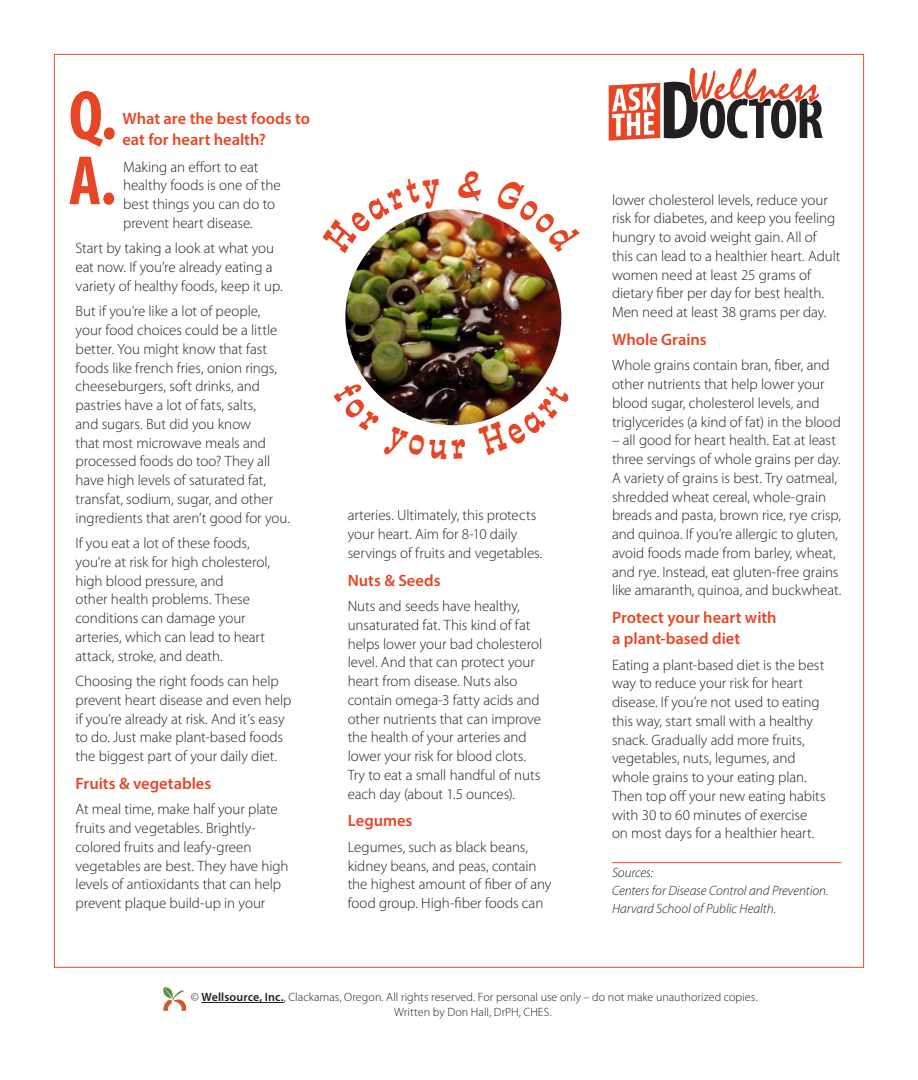
<style>
.page{position:relative;width:918px;height:1080px;background:#fff}
.page>*{position:absolute;margin:0;border:0;box-sizing:border-box;transform-origin:0 0}
.t1{font:700 condensed 70.5px "Myriad Pro";color:#e64625}
.t2{font:600 16.5px/21px "Myriad Pro";color:#e64625}
.t3{font:300 15px/18.8px "Myriad Pro";letter-spacing:-.005em;color:#231f20}
.t4{font:italic 300 13.5px/18px "Myriad Pro";color:#231f20}
.t5{font:300 12px/15px "Myriad Pro";letter-spacing:.005em;color:#231f20;text-align:center}
.s1{font-weight:600}
</style>
<div class="page">
<svg style="left:609px;top:53px;width:214px;height:88px"></svg>
<img style="left:345px;top:209px;width:216px;height:216px;border-radius:108px">
<hr style="left:612px;top:862px;width:230px;height:1px;background:#e64625">
<hr style="left:201px;top:1002px;width:83px;height:1px;background:#231f20">
<svg style="left:163px;top:987px;width:23px;height:24px"></svg>
<svg style="left:365px;top:379px;width:101px;height:47px"></svg>
<svg style="left:478px;top:383px;width:61px;height:40px"></svg>
<img style="left:365px;top:210px;width:77px;height:45px">
<svg style="left:495px;top:217px;width:45px;height:36px"></svg>
<h1 class="t1" style="left:69px;top:72px;width:50px">Q.</h1>
<p class="t2" style="left:122px;top:108px;width:189px">What are the best foods to eat for heart health?</p>
<h1 class="t1" style="left:69px;top:137px;width:49px">A.</h1>
<p class="t3" style="left:123px;top:157px;width:159px">Making an effort to eat healthy foods is one of the best things you can do to prevent heart disease.</p>
<p class="t3" style="left:76px;top:239px;width:209px">Start by taking a look at what you eat now. If you’re already eating a variety of healthy foods, keep it up.</p>
<p class="t3" style="left:76px;top:302px;width:216px">But if you’re like a lot of people, your food choices could be a little better. You might know that fast foods like french fries, onion rings, cheeseburgers, soft drinks, and pastries have a lot of fats, salts,<br>and sugars. But did you know<br>that most microwave meals and processed foods do too? They all have high levels of saturated fat, transfat, sodium, sugar, and other ingredients that aren’t good for you.</p>
<p class="t3" style="left:76px;top:534px;width:196px">If you eat a lot of these foods, you’re at risk for high cholesterol, high blood pressure, and<br>other health problems. These conditions can damage your arteries, which can lead to heart attack, stroke, and death.</p>
<p class="t3" style="left:76px;top:672px;width:217px">Choosing the right foods can help prevent heart disease and even help if you’re already at risk. And it’s easy to do. Just make plant-based foods the biggest part of your daily diet.</p>
<p class="t2" style="left:76px;top:772px;width:137px">Fruits &amp; vegetables</p>
<p class="t3" style="left:76px;top:800px;width:215px">At meal time, make half your plate fruits and vegetables. Brightly&shy;colored fruits and leafy-green vegetables are best. They have high levels of antioxidants that can help prevent plaque build-up in your</p>
<p class="t3" style="left:348px;top:506px;width:196px">arteries. Ultimately, this protects your heart. Aim for 8-10 daily servings of fruits and vegetables.</p>
<p class="t2" style="left:348px;top:569px;width:94px">Nuts &amp; Seeds</p>
<p class="t3" style="left:348px;top:597px;width:196px">Nuts and seeds have healthy, unsaturated fat. This kind of fat helps lower your bad cholesterol level. And that can protect your heart from disease. Nuts also contain omega-3 fatty acids and other nutrients that can improve the health of your arteries and lower your risk for blood clots.<br>Try to eat a small handful of nuts each day (about 1.5 ounces).</p>
<p class="t2" style="left:348px;top:810px;width:66px">Legumes</p>
<p class="t3" style="left:348px;top:837px;width:205px">Legumes, such as black beans, kidney beans, and peas, contain the highest amount of fiber of any food group. High-fiber foods can</p>
<p class="t3" style="left:612px;top:190px;width:230px">lower cholesterol levels, reduce your risk for diabetes, and keep you feeling hungry to avoid weight gain. All of this can lead to a healthier heart. Adult women need at least 25 grams of dietary fiber per day for best health.<br>Men need at least 38 grams per day.</p>
<p class="t2" style="left:612px;top:328px;width:96px">Whole Grains</p>
<p class="t3" style="left:612px;top:356px;width:230px">Whole grains contain bran, fiber, and other nutrients that help lower your blood sugar, cholesterol levels, and triglycerides (a kind of fat) in the blood</p>
<p class="t3" style="left:612px;top:431px;width:231px">– all good for heart health. Eat at least three servings of whole grains per day.<br>A variety of grains is best. Try oatmeal, shredded wheat cereal, whole-grain breads and pasta, brown rice, rye crisp, and quinoa. If you’re allergic to gluten, avoid foods made from barley, wheat, and rye. Instead, eat gluten-free grains like amaranth, quinoa, and buckwheat.</p>
<p class="t2" style="left:612px;top:607px;width:166px">Protect your heart with a plant-based diet</p>
<p class="t3" style="left:612px;top:655px;width:215px">Eating a plant-based diet is the best way to reduce your risk for heart disease. If you’re not used to eating this way, start small with a healthy snack. Gradually add more fruits, vegetables, nuts, legumes, and whole grains to your eating plan.<br>Then top off your new eating habits with 30 to 60 minutes of exercise on most days for a healthier heart.</p>
<p class="t4" style="left:612px;top:863px;width:218px">Sources:<br>Centers for Disease Control and Prevention.<br>Harvard School of Public Health.</p>
<p class="t5" style="left:191px;top:990px;width:568px">© <span class="s1">Wellsource, Inc.</span>, Clackamas, Oregon. All rights reserved. For personal use only – do not make unauthorized copies.<br>Written by Don Hall, DrPH, CHES.</p>
</div>
